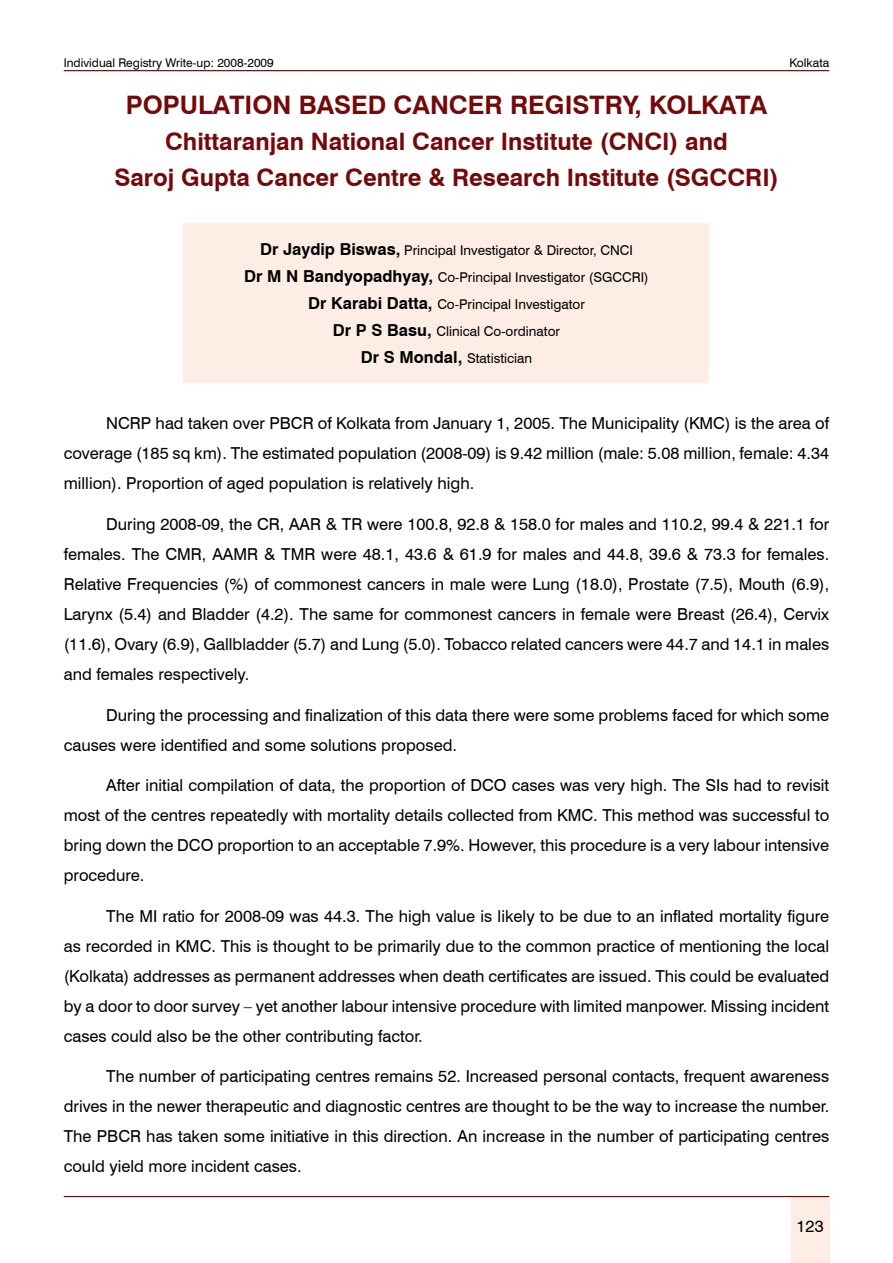
<style>
.page{position:relative;width:893px;height:1263px;background:#fff}
.page>*{position:absolute;margin:0;border:0;box-sizing:border-box;transform-origin:0 0}
.t1{font:700 25.5px "Swiss 721 BT";color:#750809}
.t2{font:700 24px/36px "Swiss 721 BT";color:#750809;text-align:center}
.t3{font:16.5px/30px "Swiss 721 BT";color:#000;text-align:justify}
.t4{font:13.5px/27px "Swiss 721 BT";color:#000;text-align:center}
.t5{font:12px "Swiss 721 BT";color:#000}
.s1{font-weight:700;font-size:16.5px}
</style>
<div class="page">
<hr style="left:64px;top:70px;width:765px;height:1px;background:#750809">
<div style="left:791px;top:1197px;width:38px;height:66px;background:#feede5"></div>
<hr style="left:64px;top:1196px;width:765px;height:1px;background:#750809">
<div style="left:184px;top:223px;width:525px;height:160px;background:#feede5"></div>
<p class="t5" style="left:64px;top:55px;width:212px">Individual Registry Write-up: 2008-2009</p>
<p class="t5" style="left:789px;top:55px;width:41px">Kolkata</p>
<h1 class="t1" style="left:126px;top:89px;width:643px">POPULATION BASED CANCER REGISTRY, KOLKATA</h1>
<h2 class="t2" style="left:114px;top:123px;width:666px">Chittaranjan National Cancer Institute (CNCI) and<br>Saroj Gupta Cancer Centre &amp; Research Institute (SGCCRI)</h2>
<p class="t4" style="left:244px;top:237px;width:406px"><span class="s1">Dr Jaydip Biswas,</span> Principal Investigator &amp; Director, CNCI<br><span class="s1">Dr M N Bandyopadhyay,</span> Co-Principal Investigator (SGCCRI)<br><span class="s1">Dr Karabi Datta,</span> Co-Principal Investigator<br><span class="s1">Dr P S Basu,</span> Clinical Co-ordinator<br><span class="s1">Dr S Mondal,</span> Statistician</p>
<p class="t3" style="left:64px;top:408px;width:767px;text-indent:43px">NCRP had taken over PBCR of Kolkata from January 1, 2005. The Municipality (KMC) is the area of coverage (185 sq km). The estimated population (2008-09) is 9.42 million (male: 5.08 million, female: 4.34 million). Proportion of aged population is relatively high.</p>
<p class="t3" style="left:64px;top:509px;width:767px;text-indent:43px">During 2008-09, the CR, AAR &amp; TR were 100.8, 92.8 &amp; 158.0 for males and 110.2, 99.4 &amp; 221.1 for females. The CMR, AAMR &amp; TMR were 48.1, 43.6 &amp; 61.9 for males and 44.8, 39.6 &amp; 73.3 for females.<br>Relative Frequencies (%) of commonest cancers in male were Lung (18.0), Prostate (7.5), Mouth (6.9), Larynx (5.4) and Bladder (4.2). The same for commonest cancers in female were Breast (26.4), Cervix (11.6), Ovary (6.9), Gallbladder (5.7) and Lung (5.0). Tobacco related cancers were 44.7 and 14.1 in males and females respectively.</p>
<p class="t3" style="left:64px;top:699px;width:767px;text-indent:43px">During the processing and finalization of this data there were some problems faced for which some causes were identified and some solutions proposed.</p>
<p class="t3" style="left:64px;top:770px;width:767px;text-indent:43px">After initial compilation of data, the proportion of DCO cases was very high. The SIs had to revisit most of the centres repeatedly with mortality details collected from KMC. This method was successful to bring down the DCO proportion to an acceptable 7.9%. However, this procedure is a very labour intensive procedure.</p>
<p class="t3" style="left:64px;top:901px;width:767px;text-indent:43px">The MI ratio for 2008-09 was 44.3. The high value is likely to be due to an inflated mortality figure as recorded in KMC. This is thought to be primarily due to the common practice of mentioning the local (Kolkata) addresses as permanent addresses when death certificates are issued. This could be evaluated by a door to door survey – yet another labour intensive procedure with limited manpower. Missing incident cases could also be the other contributing factor.</p>
<p class="t3" style="left:64px;top:1061px;width:767px;text-indent:43px">The number of participating centres remains 52. Increased personal contacts, frequent awareness drives in the newer therapeutic and diagnostic centres are thought to be the way to increase the number.<br>The PBCR has taken some initiative in this direction. An increase in the number of participating centres could yield more incident cases.</p>
<p class="t3" style="left:797px;top:1211px;width:29px">123</p>
</div>
